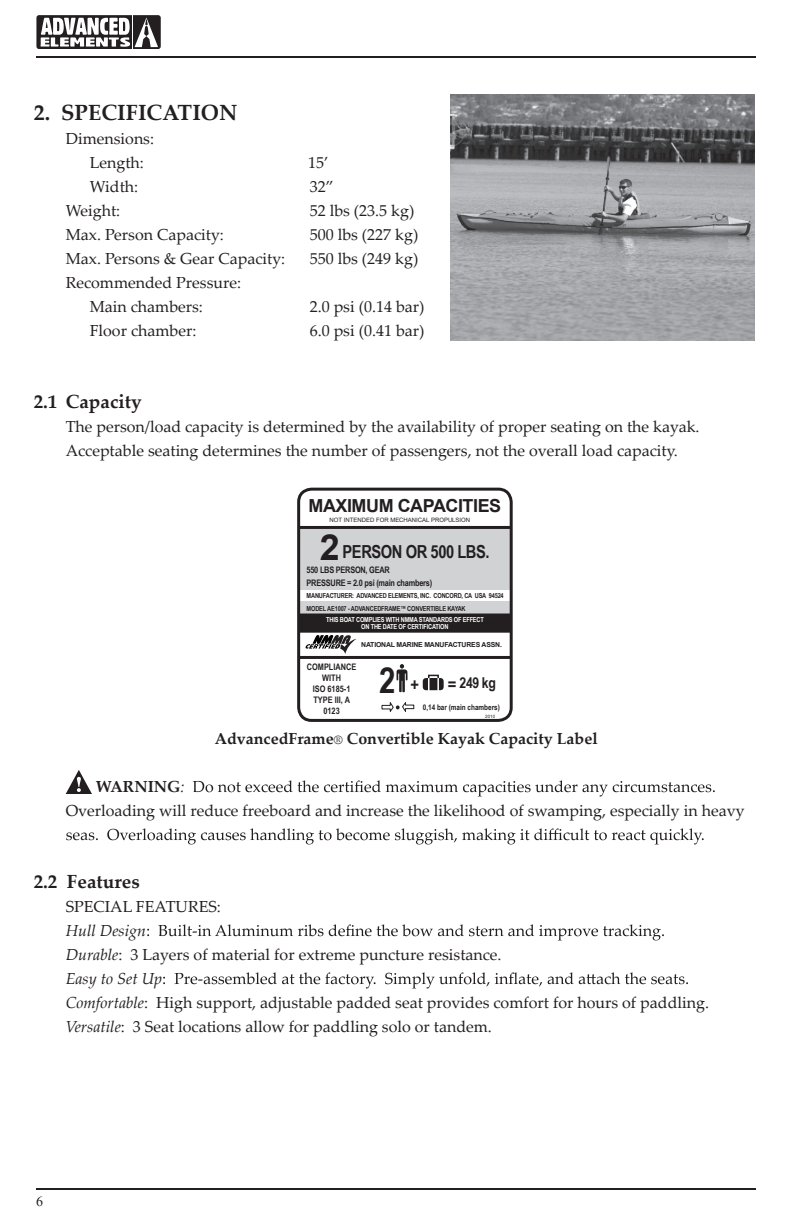
<style>
.page{position:relative;width:792px;height:1224px;background:#fff}
.page>*{position:absolute;margin:0;border:0;box-sizing:border-box;transform-origin:0 0}
.t1{font:700 36px "Arial Narrow";color:#231f20}
.t2{font:700 22px "Palatino Linotype";color:#231f20}
.t3{font:700 19px "Palatino Linotype";color:#231f20}
.t4{font:700 18px "Arial";letter-spacing:-.025em;color:#231f20}
.t5{font:700 18px "Arial Narrow";letter-spacing:-.025em;color:#231f20}
.t6{font:16px/24px "Palatino Linotype";color:#231f20}
.t7{font:700 16px "Palatino Linotype";color:#231f20}
.t8{font:700 15px "Arial Narrow";color:#231f20}
.t9{font:14px "Times New Roman";color:#231f20}
.t10{font:700 9px/12.6px "Arial Narrow";letter-spacing:-.02em;color:#231f20}
.t11{font:700 9px/11.2px "Arial Narrow";color:#231f20;text-align:center}
.t12{font:700 7.8px "Arial Narrow";color:#231f20}
.t13{font:700 6.8px/12.6px "Arial Narrow";letter-spacing:-.025em;color:#231f20}
.t14{font:700 6.8px/7.6px "Arial Narrow";letter-spacing:-.025em;color:#fff;text-align:center}
.t15{font:700 6.8px "Arial";letter-spacing:-.025em;color:#231f20}
.t16{font:6px "Arial";color:#231f20}
.t17{font:4.4px "Arial";color:#231f20}
.s1{font-family:"Arial";font-size:36px}
.s2{font-size:18px}
.s3{font-weight:400;font-size:12px}
.s4{font-weight:700}
.s5{font-style:italic}
</style>
<div class="page">
<hr style="left:36px;top:56px;width:720px;height:2px;background:#231f20">
<hr style="left:36px;top:1188px;width:720px;height:2px;background:#231f20">
<div style="left:37px;top:15px;width:123px;height:34px;border:1px solid #231f20;border-radius:2px"></div>
<hr style="left:132px;top:13px;width:1px;height:36px;background:#fff">
<svg style="left:40px;top:17px;width:118px;height:30px"></svg>
<img style="left:450px;top:94px;width:304px;height:247px">
<div style="left:299px;top:527px;width:212px;height:104px;background:#d1d2d4"></div>
<div style="left:298px;top:591px;width:214px;height:10px;background:#fff"></div>
<div style="left:300px;top:615px;width:210px;height:16px;background:#231f20"></div>
<div style="left:298px;top:614px;width:214px;height:19px;border:3px solid #231f20"></div>
<hr style="left:299px;top:656px;width:211px;height:3px;background:#231f20">
<svg style="left:396px;top:664px;width:12px;height:29px"></svg>
<div style="left:423px;top:678px;width:21px;height:12px;border:6px solid #231f20"></div>
<div style="left:428px;top:675px;width:11px;height:13px;border:1px solid #231f20"></div>
<div style="left:428px;top:677px;width:11px;height:17px;border:1px solid #fff"></div>
<hr style="left:299px;top:526px;width:212px;height:3px;background:#231f20">
<svg style="left:381px;top:702px;width:33px;height:10px"></svg>
<svg style="left:305px;top:635px;width:51px;height:19px"></svg>
<div style="left:297px;top:488px;width:216px;height:234px;border:3px solid #231f20;border-radius:13px"></div>
<svg style="left:66px;top:770px;width:26px;height:24px"></svg>
<svg style="left:193px;top:780px;width:522px;height:16px"></svg>
<svg style="left:66px;top:828px;width:638px;height:16px"></svg>
<svg style="left:147px;top:924px;width:517px;height:16px"></svg>
<svg style="left:163px;top:972px;width:525px;height:16px"></svg>
<h2 class="t2" style="left:34px;top:97px;width:205px">2. SPECIFICATION</h2>
<p class="t6" style="left:90px;top:126px;width:66px;text-indent:-24px">Dimensions:<br>Length:</p>
<p class="t6" style="left:308px;top:150px;width:22px">15’</p>
<p class="t6" style="left:90px;top:174px;width:50px">Width:</p>
<p class="t6" style="left:310px;top:174px;width:25px">32”</p>
<p class="t6" style="left:66px;top:198px;width:56px">Weight:</p>
<p class="t6" style="left:310px;top:198px;width:106px">52 lbs (23.5 kg)</p>
<p class="t6" style="left:66px;top:222px;width:160px">Max. Person Capacity:</p>
<p class="t6" style="left:310px;top:222px;width:110px">500 lbs (227 kg)</p>
<p class="t6" style="left:66px;top:246px;width:221px">Max. Persons &amp; Gear Capacity:</p>
<p class="t6" style="left:310px;top:246px;width:110px">550 lbs (249 kg)</p>
<p class="t6" style="left:90px;top:270px;width:153px;text-indent:-24px">Recommended Pressure:<br>Main chambers:</p>
<p class="t6" style="left:310px;top:294px;width:116px">2.0 psi (0.14 bar)</p>
<p class="t6" style="left:90px;top:318px;width:108px">Floor chamber:</p>
<p class="t6" style="left:310px;top:318px;width:116px">6.0 psi (0.41 bar)</p>
<p class="t3" style="left:34px;top:388px;width:109px">2.1 Capacity</p>
<p class="t6" style="left:66px;top:414px;width:635px">The person/load capacity is determined by the availability of proper seating on the kayak.<br>Acceptable seating determines the number of passengers, not the overall load capacity.</p>
<p class="t4" style="left:309px;top:493px;width:194px">MAXIMUM CAPACITIES</p>
<p class="t16" style="left:330px;top:516px;width:142px">NOT INTENDED FOR MECHANICAL PROPULSION</p>
<p class="t5" style="left:320px;top:538px;width:171px"><span class="s1">2</span> PERSON OR 500 LBS.</p>
<p class="t10" style="left:307px;top:563px;width:127px">550 LBS PERSON, GEAR<br>PRESSURE = 2.0 psi (main chambers)</p>
<p class="t13" style="left:307px;top:589px;width:199px">MANUFACTURER: ADVANCED ELEMENTS, INC. CONCORD, CA USA 94524<br>MODEL AE1007 - ADVANCEDFRAME™ CONVERTIBLE KAYAK</p>
<p class="t14" style="left:326px;top:615px;width:159px">THIS BOAT COMPLIES WITH NMMA STANDARDS OF EFFECT<br>ON THE DATE OF CERTIFICATION</p>
<p class="t15" style="left:361px;top:640px;width:142px">NATIONAL MARINE MANUFACTURES ASSN.</p>
<p class="t11" style="left:307px;top:660px;width:51px">COMPLIANCE<br>WITH<br>ISO 6185-1<br>TYPE III, A<br>0123</p>
<h1 class="t1" style="left:379px;top:653px;width:41px">2 <span class="s2">+</span></h1>
<p class="t8" style="left:448px;top:671px;width:50px"><span class="s2">=</span> 249 kg</p>
<p class="t12" style="left:423px;top:701px;width:78px">0,14 bar (main chambers)</p>
<p class="t17" style="left:485px;top:713px;width:11px">2010</p>
<p class="t7" style="left:215px;top:727px;width:384px">AdvancedFrame<span class="s3">®</span> Convertible Kayak Capacity Label</p>
<p class="t6" style="left:66px;top:774px;width:680px;text-indent:30px"><span class="s4">WARNING</span><span class="s5">:<br></span>Overloading will reduce freeboard and increase the likelihood of swamping, especially in heavy</p>
<p class="t3" style="left:34px;top:868px;width:108px">2.2 Features</p>
<p class="t6" style="left:66px;top:894px;width:157px">SPECIAL FEATURES:</p>
<p class="t6" style="left:66px;top:918px;width:645px"><span class="s5">Hull Design<br>Durable</span>: 3 Layers of material for extreme puncture resistance.<br><span class="s5">Easy to Set Up<br>Comfortable</span>: High support, adjustable padded seat provides comfort for hours of paddling.<br><span class="s5">Versatile</span>: 3 Seat locations allow for paddling solo or tandem.</p>
<p class="t9" style="left:36px;top:1191px;width:8px">6</p>
</div>
